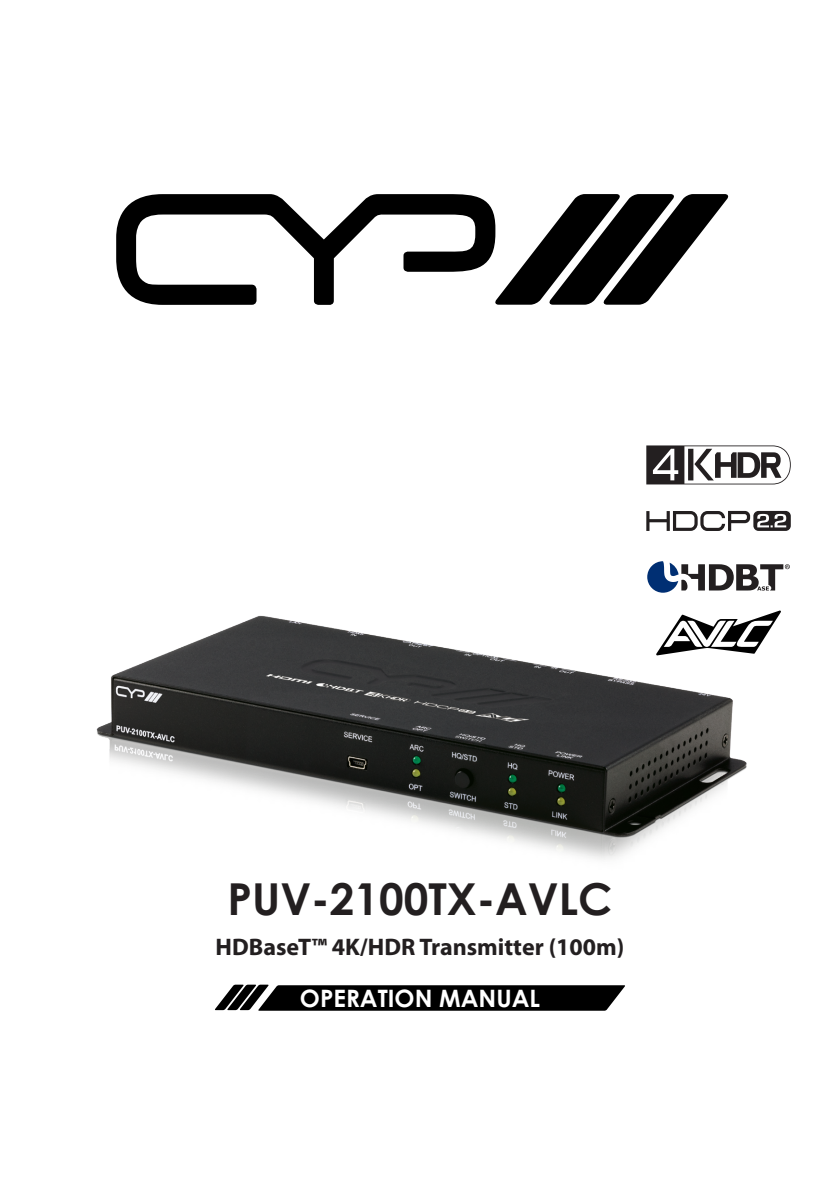
<style>
.page{position:relative;width:840px;height:1191px;background:#fff}
.page>*{position:absolute;margin:0;border:0;box-sizing:border-box;transform-origin:0 0}
.t1{font:700 44px "Century Gothic";color:#231f20}
.t2{font:700 24px "Myriad Pro";color:#231f20}
.t3{font:700 24px "Century Gothic";color:#fff}
</style>
<div class="page">
<svg style="left:116px;top:194px;width:378px;height:111px"></svg>
<svg style="left:494px;top:194px;width:233px;height:111px"></svg>
<svg style="left:215px;top:984px;width:409px;height:26px"></svg>
<svg style="left:647px;top:561px;width:142px;height:31px"></svg>
<svg style="left:646px;top:445px;width:144px;height:39px"></svg>
<svg style="left:646px;top:511px;width:144px;height:20px"></svg>
<img style="left:96px;top:610px;width:685px;height:250px">
<h1 class="t1" style="left:227px;top:866px;width:386px">PUV-2100TX-AVLC</h1>
<p class="t2" style="left:215px;top:931px;width:410px">HDBaseT™ 4K/HDR Transmitter (100m)</p>
<p class="t3" style="left:300px;top:980px;width:241px">OPERATION MANUAL</p>
</div>
